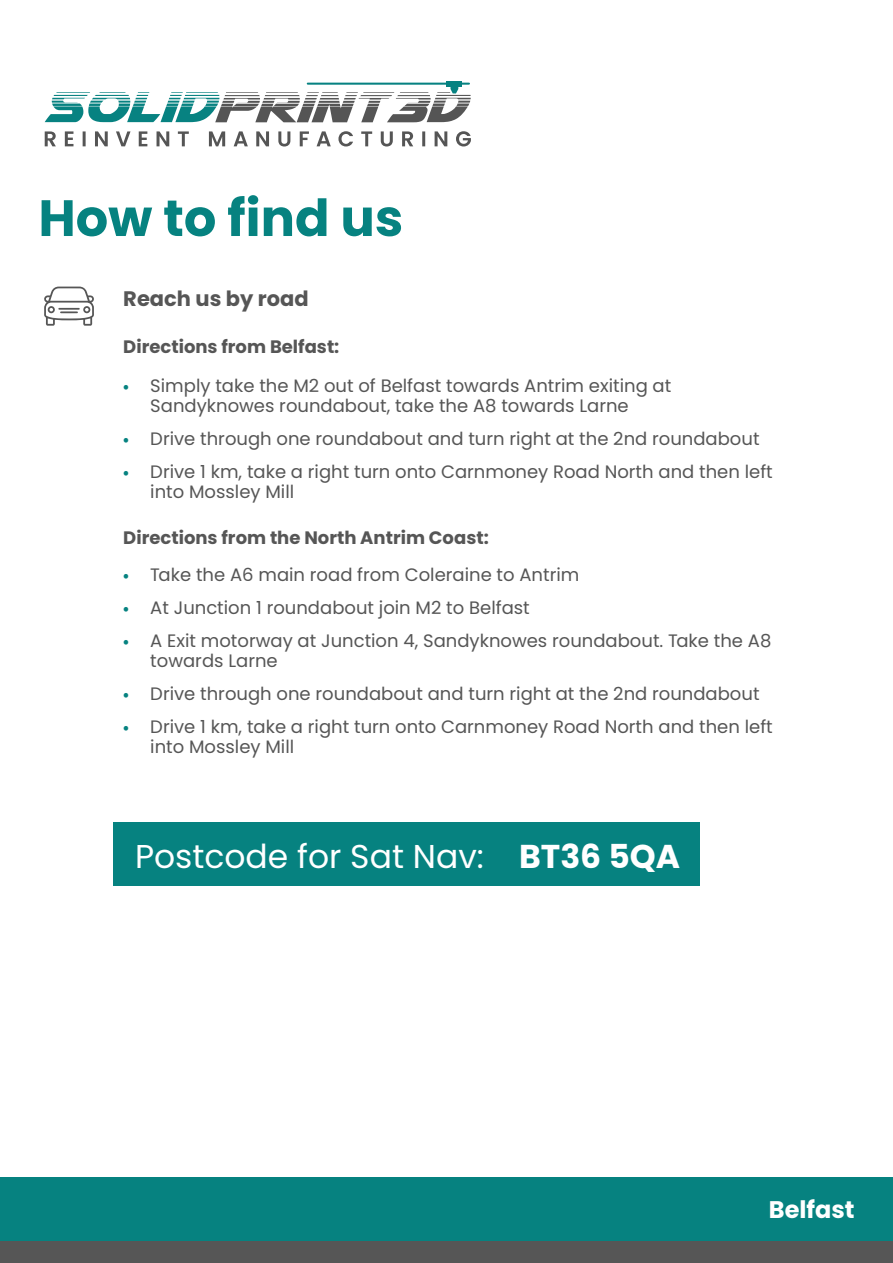
<style>
.page{position:relative;width:893px;height:1263px;background:#fff}
.page>*{position:absolute;margin:0;border:0;box-sizing:border-box;transform-origin:0 0}
.t1{font:700 51px "Poppins";color:#068280}
.t2{font:33px "Poppins";color:#fff}
.t3{font:700 24px "Poppins";color:#fff}
.t4{font:700 21px "Poppins";color:#565656}
.t5{font:18px/20px "Poppins";color:#565656}
.t6{font:700 18px "Poppins";color:#565656}
.s1{font-family:"Source Sans Pro";font-weight:600;color:#068280}
.s2{font-weight:700}
</style>
<div class="page">
<div style="left:0;top:1239px;width:893px;height:24px;background:#565656"></div>
<div style="left:0;top:1177px;width:893px;height:64px;background:#068280"></div>
<div style="left:113px;top:822px;width:587px;height:64px;background:#068280"></div>
<svg style="left:44px;top:287px;width:50px;height:39px"></svg>
<svg style="left:45px;top:131px;width:426px;height:16px"></svg>
<div style="left:446px;top:81px;width:16px;height:5px;background:#078281"></div>
<svg style="left:45px;top:83px;width:426px;height:39px"></svg>
<hr style="left:307px;top:83px;width:163px;height:2px;background:#068281">
<h1 class="t1" style="left:38px;top:195px;width:366px">How to find us</h1>
<p class="t4" style="left:123px;top:289px;width:187px">Reach us by road</p>
<p class="t6" style="left:123px;top:339px;width:218px">Directions from Belfast:</p>
<p class="t5" style="left:150px;top:376px;width:523px;text-indent:-27px"><span class="s1">•</span> Simply take the M2 out of Belfast towards Antrim exiting at<br>Sandyknowes roundabout, take the A8 towards Larne</p>
<p class="t5" style="left:123px;top:429px;width:638px"><span class="s1">•</span> Drive through one roundabout and turn right at the 2nd roundabout</p>
<p class="t5" style="left:150px;top:462px;width:624px;text-indent:-27px"><span class="s1">•</span> Drive 1 km, take a right turn onto Carnmoney Road North and then left into Mossley Mill</p>
<p class="t6" style="left:123px;top:529px;width:367px">Directions from the North Antrim Coast:</p>
<p class="t5" style="left:123px;top:565px;width:458px"><span class="s1">•</span> Take the A6 main road from Coleraine to Antrim</p>
<p class="t5" style="left:123px;top:598px;width:408px"><span class="s1">•</span> At Junction 1 roundabout join M2 to Belfast</p>
<p class="t5" style="left:150px;top:631px;width:623px;text-indent:-27px"><span class="s1">•</span> A Exit motorway at Junction 4, Sandyknowes roundabout. Take the A8 towards Larne</p>
<p class="t5" style="left:123px;top:684px;width:638px"><span class="s1">•</span> Drive through one roundabout and turn right at the 2nd roundabout</p>
<p class="t5" style="left:150px;top:717px;width:624px;text-indent:-27px"><span class="s1">•</span> Drive 1 km, take a right turn onto Carnmoney Road North and then left into Mossley Mill</p>
<h2 class="t2" style="left:135px;top:837px;width:547px">Postcode for Sat Nav: <span class="s2">BT36 5QA</span></h2>
<h3 class="t3" style="left:769px;top:1199px;width:87px">Belfast</h3>
</div>
